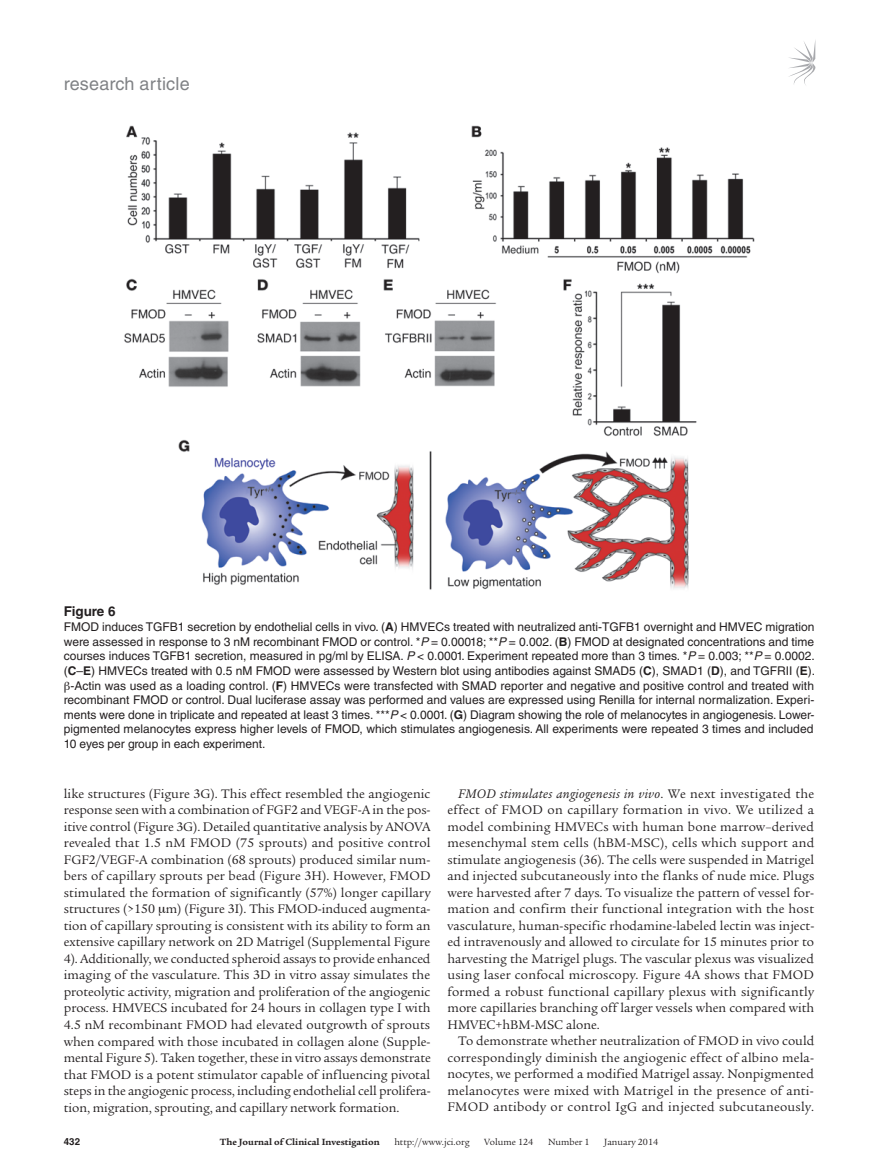
<style>
.page{position:relative;width:878px;height:1175px;background:#fff}
.page>*{position:absolute;margin:0;border:0;box-sizing:border-box;transform-origin:0 0}
.t1{font:18px "Helvetica LT Std";letter-spacing:.01em;color:#808285}
.t2{font:13.5px/16.5px "Legacy Serif Std";color:#231f20;text-align:justify}
.t3{font:700 13.5px "Helvetica LT Std";color:#231f20}
.t4{font:12px "Helvetica LT Std";color:#231f20}
.t5{font:9.75px "Legacy Serif Std";color:#231f20}
.t6{font:700 9.75px "Legacy Serif Std";color:#231f20}
.t7{font:700 9.75px "Helvetica LT Std";color:#231f20}
.s1{font-weight:700}
.s2{font-family:"Helvetica";font-style:italic}
.s3{font-style:italic}
</style>
<div class="page">
<svg style="left:789px;top:42px;width:26px;height:43px"></svg>
<img style="left:124px;top:125px;width:631px;height:465px">
<h1 class="t1" style="left:64px;top:73px;width:127px">research article</h1>
<p class="t3" style="left:64px;top:603px;width:53px">Figure 6</p>
<p class="t4" style="left:64px;top:620px;width:752px">FMOD induces TGFB1 secretion by endothelial cells in vivo. (<span class="s1">A</span>) HMVECs treated with neutralized anti-TGFB1 overnight and HMVEC migration</p>
<p class="t4" style="left:64px;top:634px;width:752px">were assessed in response to 3 nM recombinant FMOD or control. *<span class="s2">P</span> = 0.00018; **<span class="s2">P</span> = 0.002. (<span class="s1">B</span>) FMOD at designated concentrations and time</p>
<p class="t4" style="left:64px;top:649px;width:752px">courses induces TGFB1 secretion, measured in pg/ml by ELISA. <span class="s2">P</span> &lt; 0.0001. Experiment repeated more than 3 times. *<span class="s2">P</span> = 0.003; **<span class="s2">P</span> = 0.0002.</p>
<p class="t4" style="left:64px;top:663px;width:752px">(<span class="s1">C</span>–<span class="s1">E</span>) HMVECs treated with 0.5 nM FMOD were assessed by Western blot using antibodies against SMAD5 (<span class="s1">C</span>), SMAD1 (<span class="s1">D</span>), and TGFRII (<span class="s1">E</span>).</p>
<p class="t4" style="left:70px;top:678px;width:745px">-Actin was used as a loading control. (<span class="s1">F</span>) HMVECs were transfected with SMAD reporter and negative and positive control and treated with</p>
<p class="t4" style="left:64px;top:693px;width:752px">recombinant FMOD or control. Dual luciferase assay was performed and values are expressed using Renilla for internal normalization. Experi-</p>
<p class="t4" style="left:64px;top:707px;width:752px">ments were done in triplicate and repeated at least 3 times. ***<span class="s2">P</span> &lt; 0.0001. (<span class="s1">G</span>) Diagram showing the role of melanocytes in angiogenesis. Lower-</p>
<p class="t4" style="left:64px;top:722px;width:751px">pigmented melanocytes express higher levels of FMOD, which stimulates angiogenesis. All experiments were repeated 3 times and included</p>
<p class="t4" style="left:64px;top:737px;width:203px">10 eyes per group in each experiment.</p>
<p class="t2" style="left:64px;top:785px;width:368px">like structures (Figure 3G). This effect resembled the angiogenic response seen with a combination of FGF2 and VEGF-A in the pos&shy;itive control (Figure 3G). Detailed quantitative analysis by ANOVA revealed that 1.5 nM FMOD (75 sprouts) and positive control FGF2/VEGF-A combination (68 sprouts) produced similar num&shy;bers of capillary sprouts per bead (Figure 3H). However, FMOD stimulated the formation of significantly (57%) longer capillary structures (&gt;150 m) (Figure 3I). This FMOD-induced augmenta&shy;tion of capillary sprouting is consistent with its ability to form an extensive capillary network on 2D Matrigel (Supplemental Figure 4). Additionally, we conducted spheroid assays to provide enhanced imaging of the vasculature. This 3D in vitro assay simulates the proteolytic activity, migration and proliferation of the angiogenic process. HMVECS incubated for 24 hours in collagen type I with 4.5 nM recombinant FMOD had elevated outgrowth of sprouts when compared with those incubated in collagen alone (Supple&shy;mental Figure 5). Taken together, these in vitro assays demonstrate that FMOD is a potent stimulator capable of influencing pivotal steps in the angiogenic process, including endothelial cell prolifera&shy;tion, migration, sprouting, and capillary network formation.</p>
<p class="t2" style="left:447px;top:785px;width:368px;text-indent:11px"><span class="s3">FMOD stimulates angiogenesis in vivo</span>. We next investigated the effect of FMOD on capillary formation in vivo. We utilized a model combining HMVECs with human bone marrow–derived mesenchymal stem cells (hBM-MSC), cells which support and stimulate angiogenesis (36). The cells were suspended in Matrigel and injected subcutaneously into the flanks of nude mice. Plugs were harvested after 7 days. To visualize the pattern of vessel for&shy;mation and confirm their functional integration with the host vasculature, human-specific rhodamine-labeled lectin was inject&shy;ed intravenously and allowed to circulate for 15 minutes prior to harvesting the Matrigel plugs. The vascular plexus was visualized using laser confocal microscopy. Figure 4A shows that FMOD formed a robust functional capillary plexus with significantly more capillaries branching off larger vessels when compared with HMVEC+hBM-MSC alone.</p>
<p class="t2" style="left:447px;top:1033px;width:368px;text-indent:11px">To demonstrate whether neutralization of FMOD in vivo could correspondingly diminish the angiogenic effect of albino mela&shy;nocytes, we performed a modified Matrigel assay. Nonpigmented melanocytes were mixed with Matrigel in the presence of anti-FMOD antibody or control IgG and injected subcutaneously.</p>
<p class="t7" style="left:64px;top:1135px;width:18px">432</p>
<p class="t6" style="left:220px;top:1135px;width:161px">The Journal of Clinical Investigation</p>
<p class="t5" style="left:394px;top:1136px;width:77px">http://www.jci.org</p>
<p class="t5" style="left:484px;top:1136px;width:50px">Volume 124</p>
<p class="t5" style="left:548px;top:1136px;width:43px">Number 1</p>
<p class="t5" style="left:604px;top:1136px;width:55px">January 2014</p>
</div>
